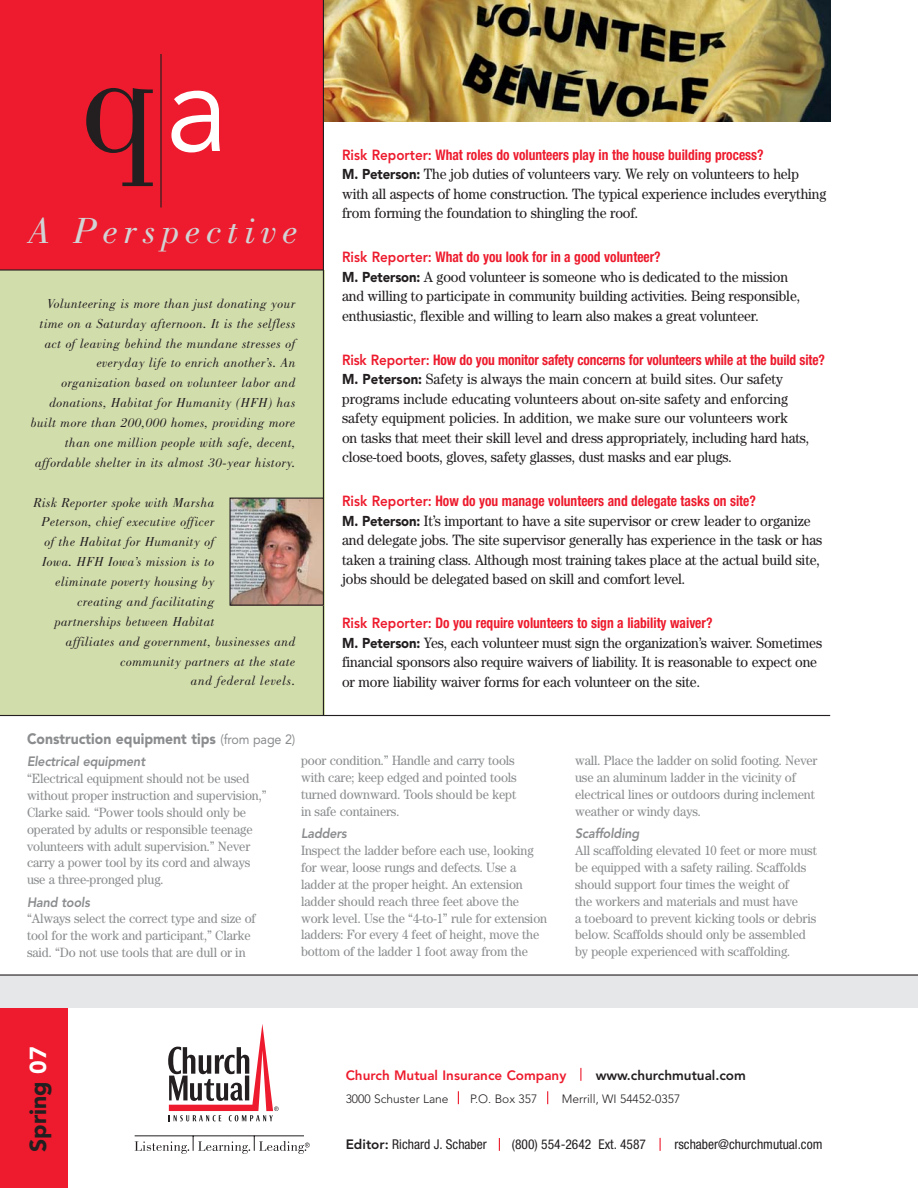
<style>
.page{position:relative;width:918px;height:1188px;background:#fff}
.page>*{position:absolute;margin:0;border:0;box-sizing:border-box;transform-origin:0 0}
.t1{font:155.25px "Bodoni";color:#231f20}
.t2{font:italic 37.5px "Bodoni";letter-spacing:.15em;color:#d1d3d4;scale:1.05 1}
.t3{font:900 22.95px "Avenir";color:#231f20}
.t4{font:15px/19.5px "Century";letter-spacing:-.01em;color:#231f20;scale:.92 1}
.t5{font:900 15px "Avenir";color:#8a8c8e;scale:.93 1}
.t6{font:700 condensed 14.7px "Helvetica Neue";color:#ed1b2d;scale:.92 1}
.t7{font:13.5px/16.8px "Century";letter-spacing:-.01em;color:#8a8c8e;scale:.93 1}
.t8{font:italic 13.5px/19.8px "Bodoni";letter-spacing:.025em;color:#231f20;text-align:right}
.t9{font:condensed 13.5px "Helvetica Neue";color:#231f20}
.t10{font:800 13.5px "Avenir";color:#8a8c8e;scale:.93 1}
.t11{font:800 13.5px "Avenir";color:#ed1b2d}
.t12{font:800 13.5px "Avenir";color:#231f20}
.t13{font:300 12px "Avenir";color:#231f20}
.s1{font-family:"Avenir";font-size:125.7px;color:#fff}
.s2{font-weight:400;font-size:13.5px}
.s3{font-family:"Avenir";font-weight:800;font-stretch:normal}
.s4{font-family:"Avenir";font-weight:900;font-size:14.25px}
.s5{color:#fff}
</style>
<div class="page">
<img style="left:324px;top:0;width:506px;height:122px">
<div style="left:0;top:995px;width:68px;height:193px;background:#ed1b2d"></div>
<div style="left:0;top:975px;width:918px;height:33px;background:#e6e7e8"></div>
<hr style="left:0;top:974px;width:918px;height:2px;background:#231f20">
<div style="left:0;top:270px;width:324px;height:446px;background:#d2ddac"></div>
<div style="left:0;top:0;width:324px;height:270px;background:#ed1b2d"></div>
<hr style="left:160px;top:54px;width:2px;height:154px;background:#231f20">
<hr style="left:0;top:269px;width:324px;height:2px;background:#231f20">
<svg style="left:580px;top:1068px;width:1px;height:13px"></svg>
<svg style="left:458px;top:1091px;width:1px;height:13px"></svg>
<svg style="left:660px;top:1138px;width:1px;height:13px"></svg>
<svg style="left:547px;top:1091px;width:1px;height:13px"></svg>
<svg style="left:499px;top:1138px;width:1px;height:13px"></svg>
<hr style="left:917px;top:791px;width:1px;height:393px;background:#d2ddac">
<hr style="left:917px;top:1139px;width:1px;height:49px;background:#ed1b2d">
<svg style="left:168px;top:1024px;width:111px;height:97px"></svg>
<svg style="left:135px;top:1136px;width:175px;height:18px"></svg>
<hr style="left:323px;top:0;width:1px;height:716px;background:#231f20">
<img style="left:232px;top:500px;width:90px;height:104px">
<div style="left:230px;top:498px;width:94px;height:108px;border:1px solid #231f20"></div>
<hr style="left:0;top:715px;width:830px;height:1px;background:#231f20">
<h1 class="t1" style="left:81px;top:43px;width:149px">q<span class="s1">a</span></h1>
<h2 class="t2" style="left:29px;top:217px;width:258px">A Perspective</h2>
<p class="t8" style="left:31px;top:295px;width:266px">Volunteering is more than just donating your time on a Saturday afternoon. It is the selfless act of leaving behind the mundane stresses of everyday life to enrich another’s. An organization based on volunteer labor and donations, Habitat for Humanity (HFH) has built more than 200,000 homes, providing more than one million people with safe, decent, affordable shelter in its almost 30-year history.</p>
<p class="t8" style="left:34px;top:494px;width:182px">Risk Reporter spoke with Marsha</p>
<p class="t8" style="left:42px;top:513px;width:174px">Peterson, chief executive officer</p>
<p class="t8" style="left:44px;top:533px;width:172px">of the Habitat for Humanity of</p>
<p class="t8" style="left:42px;top:553px;width:174px">Iowa. HFH Iowa’s mission is to</p>
<p class="t8" style="left:56px;top:573px;width:160px">eliminate poverty housing by</p>
<p class="t8" style="left:78px;top:593px;width:138px">creating and facilitating</p>
<p class="t8" style="left:55px;top:613px;width:161px">partnerships between Habitat</p>
<p class="t8" style="left:66px;top:633px;width:231px">affiliates and government, businesses and</p>
<p class="t8" style="left:121px;top:653px;width:176px">community partners at the state</p>
<p class="t8" style="left:191px;top:672px;width:106px">and federal levels.</p>
<p class="t5" style="left:27px;top:732px;width:290px">Construction equipment tips <span class="s2">(from page 2)</span></p>
<p class="t6" style="left:342px;top:149px;width:460px"><span class="s3">Risk Reporter:</span> What roles do volunteers play in the house building process?</p>
<p class="t4" style="left:342px;top:166px;width:528px"><span class="s4">M. Peterson:</span> The job duties of volunteers vary. We rely on volunteers to help with all aspects of home construction. The typical experience includes everything from forming the foundation to shingling the roof.</p>
<p class="t6" style="left:342px;top:252px;width:348px"><span class="s3">Risk Reporter:</span> What do you look for in a good volunteer?</p>
<p class="t4" style="left:342px;top:268px;width:499px"><span class="s4">M. Peterson:</span> A good volunteer is someone who is dedicated to the mission and willing to participate in community building activities. Being responsible, enthusiastic, flexible and willing to learn also makes a great volunteer.</p>
<p class="t6" style="left:342px;top:354px;width:526px"><span class="s3">Risk Reporter:</span> How do you monitor safety concerns for volunteers while at the build site?</p>
<p class="t4" style="left:342px;top:371px;width:509px"><span class="s4">M. Peterson:</span> Safety is always the main concern at build sites. Our safety programs include educating volunteers about on-site safety and enforcing safety equipment policies. In addition, we make sure our volunteers work<br>on tasks that meet their skill level and dress appropriately, including hard hats, close-toed boots, gloves, safety glasses, dust masks and ear plugs.</p>
<p class="t6" style="left:342px;top:496px;width:451px"><span class="s3">Risk Reporter:</span> How do you manage volunteers and delegate tasks on site?</p>
<p class="t4" style="left:342px;top:512px;width:523px"><span class="s4">M. Peterson:</span> It’s important to have a site supervisor or crew leader to organize and delegate jobs. The site supervisor generally has experience in the task or has taken a training class. Although most training takes place at the actual build site, jobs should be delegated based on skill and comfort level.</p>
<p class="t6" style="left:342px;top:618px;width:404px"><span class="s3">Risk Reporter:</span> Do you require volunteers to sign a liability waiver?</p>
<p class="t4" style="left:342px;top:634px;width:523px"><span class="s4">M. Peterson:</span> Yes, each volunteer must sign the organization’s waiver. Sometimes financial sponsors also require waivers of liability. It is reasonable to expect one or more liability waiver forms for each volunteer on the site.</p>
<p class="t10" style="left:27px;top:756px;width:131px">Electrical equipment</p>
<p class="t7" style="left:27px;top:771px;width:259px">“Electrical equipment should not be used without proper instruction and supervision,” Clarke said. “Power tools should only be operated by adults or responsible teenage volunteers with adult supervision.” Never carry a power tool by its cord and always use a three-pronged plug.</p>
<p class="t10" style="left:27px;top:896px;width:71px">Hand tools</p>
<p class="t7" style="left:27px;top:912px;width:248px">“Always select the correct type and size of tool for the work and participant,” Clarke said. “Do not use tools that are dull or in</p>
<p class="t7" style="left:301px;top:753px;width:234px">poor condition.” Handle and carry tools with care; keep edged and pointed tools turned downward. Tools should be kept in safe containers.</p>
<p class="t10" style="left:301px;top:828px;width:53px">Ladders</p>
<p class="t7" style="left:301px;top:843px;width:266px">Inspect the ladder before each use, looking for wear, loose rungs and defects. Use a ladder at the proper height. An extension ladder should reach three feet above the work level. Use the “4-to-1” rule for extension ladders: For every 4 feet of height, move the bottom of the ladder 1 foot away from the</p>
<p class="t7" style="left:575px;top:753px;width:262px">wall. Place the ladder on solid footing. Never use an aluminum ladder in the vicinity of electrical lines or outdoors during inclement weather or windy days.</p>
<p class="t10" style="left:575px;top:828px;width:73px">Scaffolding</p>
<p class="t7" style="left:575px;top:843px;width:262px">All scaffolding elevated 10 feet or more must be equipped with a safety railing. Scaffolds should support four times the weight of<br>the workers and materials and must have<br>a toeboard to prevent kicking tools or debris below. Scaffolds should only be assembled by people experienced with scaffolding.</p>
<h3 class="t3" style="left:29px;top:1152px;width:107px;rotate:-90deg">Spring <span class="s5">07</span></h3>
<p class="t11" style="left:346px;top:1070px;width:222px">Church Mutual Insurance Company</p>
<p class="t12" style="left:596px;top:1070px;width:152px">www.churchmutual.com</p>
<p class="t13" style="left:346px;top:1094px;width:104px">3000 Schuster Lane</p>
<p class="t13" style="left:470px;top:1094px;width:69px">P.O. Box 357</p>
<p class="t13" style="left:562px;top:1094px;width:120px">Merrill, WI 54452-0357</p>
<p class="t9" style="left:346px;top:1140px;width:143px"><span class="s3">Editor:</span> Richard J. Schaber</p>
<p class="t9" style="left:512px;top:1140px;width:136px">(800) 554-2642 Ext. 4587</p>
<p class="t9" style="left:675px;top:1140px;width:149px">rschaber@churchmutual.com</p>
</div>
